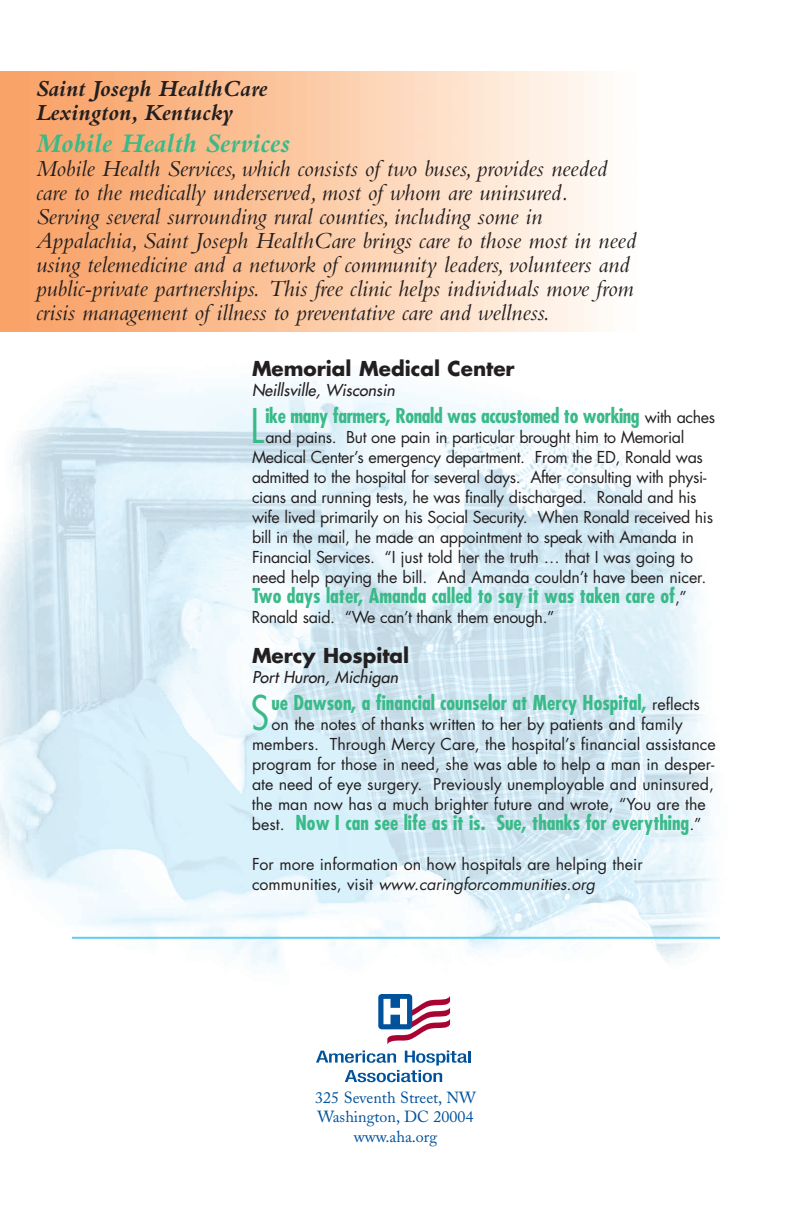
<style>
.page{position:relative;width:792px;height:1224px;background:#fff}
.page>*{position:absolute;margin:0;border:0;box-sizing:border-box;transform-origin:0 0}
.t1{font:300 condensed 46.4px "Futura";color:#3aba89}
.t2{font:italic 700 28px "Bembo";color:#3aba89}
.t3{font:italic 24px/24px "Bembo";letter-spacing:-.005em;color:#231f20}
.t4{font:italic 700 24px/24px "Bembo";letter-spacing:-.005em;color:#231f20}
.t5{font:700 condensed 20px "Futura";color:#3aba89}
.t6{font:700 condensed 20px "Futura";letter-spacing:-.02em;color:#3aba89}
.t7{font:700 20px "Futura";color:#231f20}
.t8{font:16px/20px "Futura";letter-spacing:-.01em;color:#231f20}
.t9{font:16px/19.6px "Adobe Caslon";color:#01529b;text-align:center}
.t10{font:italic 16px "Futura";color:#231f20}
.s1{font-weight:400;font-stretch:normal;font-size:16px;color:#231f20}
.s2{font-style:italic}
</style>
<div class="page">
<img style="left:0;top:377px;width:720px;height:589px">
<svg style="left:316px;top:1051px;width:155px;height:31px"></svg>
<div style="left:378px;top:994px;width:34px;height:35px;background:#01529b;border-radius:4px"></div>
<svg style="left:383px;top:996px;width:67px;height:49px"></svg>
<img style="left:0;top:72px;width:599px;height:260px">
<hr style="left:72px;top:937px;width:648px;height:2px;background:#5fcdf5">
<h3 class="t4" style="left:36px;top:79px;width:233px">Saint Joseph HealthCare<br>Lexington, Kentucky</h3>
<h2 class="t2" style="left:36px;top:133px;width:256px">Mobile Health Services</h2>
<p class="t3" style="left:36px;top:158px;width:602px">Mobile Health Services, which consists of two buses, provides needed care to the medically underserved, most of whom are uninsured.<br>Serving several surrounding rural counties, including some in Appalachia, Saint Joseph HealthCare brings care to those most in need using telemedicine and a network of community leaders, volunteers and public-private partnerships. This free clinic helps individuals move from crisis management of illness to preventative care and wellness.</p>
<p class="t7" style="left:252px;top:359px;width:264px">Memorial Medical Center</p>
<p class="t10" style="left:252px;top:382px;width:144px">Neillsville, Wisconsin</p>
<h1 class="t1" style="left:250px;top:406px;width:15px">L</h1>
<p class="t6" style="left:266px;top:407px;width:451px">ike many farmers, Ronald was accustomed to working <span class="s1">with aches</span></p>
<p class="t8" style="left:252px;top:428px;width:463px;text-indent:14px">and pains. But one pain in particular brought him to Memorial Medical Center’s emergency department. From the ED, Ronald was admitted to the hospital for several days. After consulting with physi&shy;cians and running tests, he was finally discharged. Ronald and his wife lived primarily on his Social Security. When Ronald received his bill in the mail, he made an appointment to speak with Amanda in Financial Services. “I just told her the truth … that I was going to need help paying the bill. And Amanda couldn’t have been nicer.</p>
<p class="t5" style="left:252px;top:587px;width:436px">Two days later, Amanda called to say it was taken care of<span class="s1">,”</span></p>
<p class="t8" style="left:252px;top:608px;width:304px">Ronald said. “We can’t thank them enough.”</p>
<p class="t7" style="left:252px;top:646px;width:159px">Mercy Hospital</p>
<p class="t10" style="left:252px;top:669px;width:148px">Port Huron, Michigan</p>
<h1 class="t1" style="left:251px;top:693px;width:20px">S</h1>
<p class="t5" style="left:272px;top:694px;width:430px">ue Dawson, a financial counselor at Mercy Hospital, <span class="s1">reflects</span></p>
<p class="t8" style="left:252px;top:716px;width:465px;text-indent:20px">on the notes of thanks written to her by patients and family members. Through Mercy Care, the hospital’s financial assistance program for those in need, she was able to help a man in desper&shy;ate need of eye surgery. Previously unemployable and uninsured, the man now has a much brighter future and wrote, “You are the</p>
<p class="t5" style="left:252px;top:814px;width:451px"><span class="s1">best.</span> Now I can see life as it is. Sue, thanks for everything<span class="s1">.”</span></p>
<p class="t8" style="left:252px;top:856px;width:392px">For more information on how hospitals are helping their communities, visit <span class="s2">www.caringforcommunities.org</span></p>
<p class="t9" style="left:315px;top:1089px;width:162px">325 Seventh Street, NW<br>Washington, DC 20004 www.aha.org</p>
</div>
